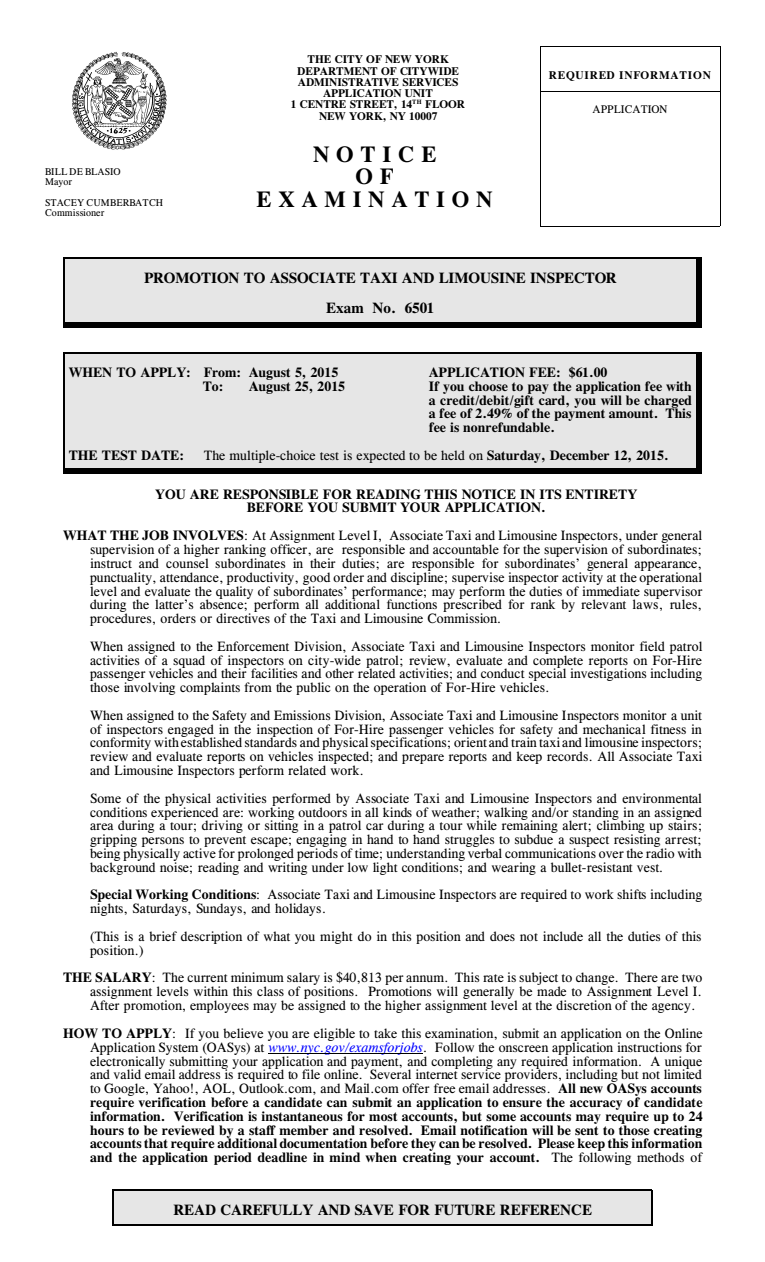
<style>
.page{position:relative;width:765px;height:1262px;background:#fff}
.page>*{position:absolute;margin:0;border:0;box-sizing:border-box;transform-origin:0 0}
.t1{font:700 22.5px/22.5px "CG Times";letter-spacing:.305em;color:#000;text-align:center}
.t2{font:700 15px/30px "CG Times";color:#000;text-align:center}
.t3{font:13.75px/13.8px "CG Times";letter-spacing:.005em;color:#000;text-align:justify}
.t4{font:700 13.75px/13.9px "CG Times";letter-spacing:.005em;color:#000;text-align:justify}
.t5{font:700 11.25px/11.2px "CG Times";letter-spacing:.005em;color:#000;text-align:center}
.t6{font:700 11.25px "CG Times";letter-spacing:.08em;color:#000}
.t7{font:11.25px "CG Times";letter-spacing:.005em;color:#000}
.t8{font:10px/10px "CG Times";letter-spacing:.01em;color:#000}
.s1{font-weight:700}
.s2{font-weight:400}
.s3{font-weight:400;font-style:italic;color:#00f}
</style>
<div class="page">
<img style="left:72px;top:51px;width:95px;height:99px">
<div style="left:112px;top:1189px;width:540px;height:36px;background:#e6e6e6"></div>
<hr style="left:112px;top:1189px;width:2px;height:36px;background:#000">
<hr style="left:651px;top:1189px;width:1px;height:36px;background:#000">
<hr style="left:112px;top:1189px;width:540px;height:1px;background:#000">
<hr style="left:112px;top:1224px;width:540px;height:1px;background:#000">
<div style="left:63px;top:258px;width:639px;height:69px;background:#e6e6e6"></div>
<hr style="left:63px;top:258px;width:1px;height:69px;background:#000">
<div style="left:696px;top:258px;width:6px;height:69px;background:#000"></div>
<hr style="left:63px;top:258px;width:639px;height:1px;background:#000">
<div style="left:63px;top:322px;width:639px;height:5px;background:#000"></div>
<div style="left:63px;top:352px;width:639px;height:121px;background:#e6e6e6"></div>
<hr style="left:63px;top:352px;width:1px;height:121px;background:#000">
<div style="left:696px;top:352px;width:6px;height:121px;background:#000"></div>
<hr style="left:63px;top:352px;width:639px;height:1px;background:#000">
<div style="left:63px;top:468px;width:639px;height:5px;background:#000"></div>
<hr style="left:269px;top:1052px;width:154px;height:1px;background:#000">
<hr style="left:540px;top:46px;width:180px;height:1px;background:#000">
<hr style="left:540px;top:91px;width:180px;height:1px;background:#000">
<hr style="left:540px;top:226px;width:180px;height:1px;background:#000">
<hr style="left:720px;top:46px;width:1px;height:180px;background:#000">
<hr style="left:540px;top:46px;width:1px;height:180px;background:#000">
<p class="t8" style="left:45px;top:168px;width:77px">BILL DE BLASIO<br>Mayor</p>
<p class="t8" style="left:45px;top:198px;width:120px">STACEY CUMBERBATCH<br>Commissioner</p>
<p class="t5" style="left:291px;top:55px;width:176px">THE CITY OF NEW YORK<br>DEPARTMENT OF CITYWIDE<br>ADMINISTRATIVE SERVICES<br>APPLICATION UNIT<br>1 CENTRE STREET, 14<sup>TH</sup> FLOOR<br>NEW YORK, NY 10007</p>
<h1 class="t1" style="left:257px;top:145px;width:237px">NOTICE<br>O F<br>EXAMINATION</h1>
<p class="t6" style="left:549px;top:71px;width:164px">REQUIRED INFORMATION</p>
<p class="t7" style="left:593px;top:105px;width:76px">APPLICATION</p>
<p class="t2" style="left:144px;top:265px;width:474px">PROMOTION TO ASSOCIATE TAXI AND LIMOUSINE INSPECTOR<br>Exam No. 6501</p>
<p class="t4" style="left:69px;top:367px;width:271px">WHEN TO APPLY: From: August 5, 2015</p>
<p class="t4" style="left:429px;top:367px;width:180px">APPLICATION FEE: $61.00</p>
<p class="t4" style="left:203px;top:380px;width:22px">To:</p>
<p class="t4" style="left:249px;top:380px;width:98px">August 25, 2015</p>
<p class="t4" style="left:429px;top:380px;width:265px">If you choose to pay the application fee with a credit/debit/gift card, you will be charged a fee of 2.49% of the payment amount. This fee is nonrefundable.</p>
<p class="t4" style="left:69px;top:450px;width:117px">THE TEST DATE:</p>
<p class="t3" style="left:204px;top:450px;width:466px">The multiple-choice test is expected to be held on <span class="s1">Saturday, December 12, 2015.</span></p>
<p class="t4" style="left:155px;top:488px;width:484px;text-align:center">YOU ARE RESPONSIBLE FOR READING THIS NOTICE IN ITS ENTIRETY<br>BEFORE YOU SUBMIT YOUR APPLICATION.</p>
<p class="t3" style="left:90px;top:530px;width:614px;text-indent:-27px"><span class="s1">WHAT THE JOB INVOLVES</span>: At Assignment Level I, Associate Taxi and Limousine Inspectors, under general supervision of a higher ranking officer, are responsible and accountable for the supervision of subordinates; instruct and counsel subordinates in their duties; are responsible for subordinates’ general appearance, punctuality, attendance, productivity, good order and discipline; supervise inspector activity at the operational level and evaluate the quality of subordinates’ performance; may perform the duties of immediate supervisor during the latter’s absence; perform all additional functions prescribed for rank by relevant laws, rules, procedures, orders or directives of the Taxi and Limousine Commission.</p>
<p class="t3" style="left:90px;top:640px;width:614px">When assigned to the Enforcement Division, Associate Taxi and Limousine Inspectors monitor field patrol activities of a squad of inspectors on city-wide patrol; review, evaluate and complete reports on For-Hire passenger vehicles and their facilities and other related activities; and conduct special investigations including those involving complaints from the public on the operation of For-Hire vehicles.</p>
<p class="t3" style="left:90px;top:709px;width:614px">When assigned to the Safety and Emissions Division, Associate Taxi and Limousine Inspectors monitor a unit of inspectors engaged in the inspection of For-Hire passenger vehicles for safety and mechanical fitness in conformity with established standards and physical specifications; orient and train taxi and limousine inspectors; review and evaluate reports on vehicles inspected; and prepare reports and keep records. All Associate Taxi and Limousine Inspectors perform related work.</p>
<p class="t3" style="left:90px;top:792px;width:614px">Some of the physical activities performed by Associate Taxi and Limousine Inspectors and environmental conditions experienced are: working outdoors in all kinds of weather; walking and/or standing in an assigned area during a tour; driving or sitting in a patrol car during a tour while remaining alert; climbing up stairs; gripping persons to prevent escape; engaging in hand to hand struggles to subdue a suspect resisting arrest; being physically active for prolonged periods of time; understanding verbal communications over the radio with background noise; reading and writing under low light conditions; and wearing a bullet-resistant vest.</p>
<p class="t3" style="left:90px;top:889px;width:614px"><span class="s1">Special Working Conditions</span>: Associate Taxi and Limousine Inspectors are required to work shifts including nights, Saturdays, Sundays, and holidays.</p>
<p class="t3" style="left:90px;top:930px;width:613px">(This is a brief description of what you might do in this position and does not include all the duties of this position.)</p>
<p class="t3" style="left:90px;top:972px;width:614px;text-indent:-27px"><span class="s1">THE SALARY</span>: The current minimum salary is $40,813 per annum. This rate is subject to change. There are two assignment levels within this class of positions. Promotions will generally be made to Assignment Level I.<br>After promotion, employees may be assigned to the higher assignment level at the discretion of the agency.</p>
<p class="t4" style="left:90px;top:1027px;width:614px;text-indent:-27px">HOW TO APPLY<span class="s2">: If you believe you are eligible to take this examination, submit an application on the Online Application System (OASys) at</span> <span class="s3">www.nyc.gov/examsforjobs</span><span class="s2">. Follow the onscreen application instructions for electronically submitting your application and payment, and completing any required information. A unique and valid email address is required to file online. Several internet service providers, including but not limited to Google, Yahoo!, AOL, Outlook.com, and Mail.com offer free email addresses.</span> All new OASys accounts require verification before a candidate can submit an application to ensure the accuracy of candidate information. Verification is instantaneous for most accounts, but some accounts may require up to 24 hours to be reviewed by a staff member and resolved. Email notification will be sent to those creating accounts that require additional documentation before they can be resolved. Please keep this information and the application period deadline in mind when creating your account. <span class="s2">The following methods of</span></p>
<p class="t2" style="left:173px;top:1196px;width:420px">READ CAREFULLY AND SAVE FOR FUTURE REFERENCE</p>
</div>
